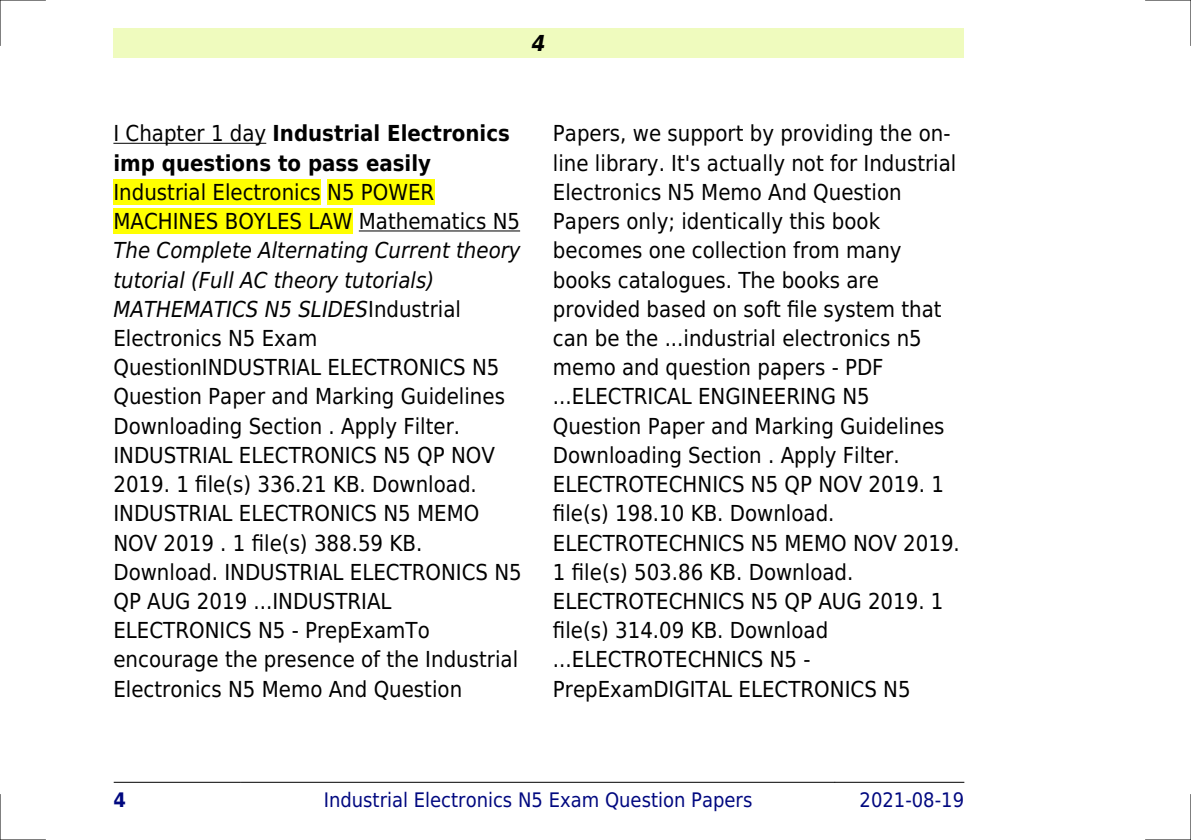
<style>
.page{position:relative;width:1191px;height:840px;background:#fff}
.page>*{position:absolute;margin:0;border:0;box-sizing:border-box;transform-origin:0 0}
.t1{font:22px/29.2px "DejaVu Sans Condensed";color:#000}
.t2{font:700 22px/29.2px "DejaVu Sans Condensed";color:#000}
.t3{font:italic 700 22px "DejaVu Sans Condensed";color:#000}
.t4{font:20px "DejaVu Sans Condensed";color:#000880}
.t5{font:700 20px "DejaVu Sans Condensed";color:#000880}
.s1{font-weight:400}
.s2{font-style:italic}
</style>
<div class="page">
<div style="left:113px;top:28px;width:851px;height:30px;background:#effbbe"></div>
<hr style="left:114px;top:781px;width:127px;height:1px;background:#000">
<hr style="left:241px;top:781px;width:593px;height:1px;background:#000">
<hr style="left:835px;top:781px;width:129px;height:1px;background:#000">
<hr style="left:113px;top:143px;width:153px;height:1px;background:#000">
<div style="left:113px;top:179px;width:208px;height:26px;background:#ff0"></div>
<div style="left:327px;top:179px;width:107px;height:26px;background:#ff0"></div>
<div style="left:113px;top:208px;width:239px;height:26px;background:#ff0"></div>
<hr style="left:359px;top:230px;width:161px;height:1px;background:#000">
<hr style="left:0;top:0;width:45px;height:1px;background:#000">
<hr style="left:1145px;top:0;width:46px;height:1px;background:#000">
<hr style="left:0;top:839px;width:45px;height:1px;background:#000">
<hr style="left:1145px;top:839px;width:46px;height:1px;background:#000">
<hr style="left:0;top:0;width:1px;height:45px;background:#000">
<hr style="left:0;top:794px;width:1px;height:45px;background:#000">
<hr style="left:1190px;top:0;width:1px;height:45px;background:#000">
<hr style="left:1190px;top:794px;width:1px;height:45px;background:#000">
<p class="t3" style="left:532px;top:30px;width:15px">4</p>
<p class="t2" style="left:113px;top:119px;width:398px"><span class="s1">I Chapter 1 day</span> Industrial Electronics imp questions to pass easily</p>
<p class="t1" style="left:113px;top:177px;width:408px">Industrial Electronics N5 POWER<br>MACHINES BOYLES LAW Mathematics N5</p>
<p class="t1" style="left:113px;top:236px;width:410px"><span class="s2">The Complete Alternating Current theory tutorial (Full AC theory tutorials)<br>MATHEMATICS N5 SLIDES</span>Industrial Electronics N5 Exam QuestionINDUSTRIAL ELECTRONICS N5<br>Question Paper and Marking Guidelines Downloading Section . Apply Filter.<br>INDUSTRIAL ELECTRONICS N5 QP NOV 2019. 1 file(s) 336.21 KB. Download.<br>INDUSTRIAL ELECTRONICS N5 MEMO NOV 2019 . 1 file(s) 388.59 KB.<br>Download. INDUSTRIAL ELECTRONICS N5<br>QP AUG 2019 ...INDUSTRIAL ELECTRONICS N5 - PrepExamTo encourage the presence of the Industrial Electronics N5 Memo And Question</p>
<p class="t1" style="left:553px;top:119px;width:408px">Papers, we support by providing the on&shy;line library. It's actually not for Industrial Electronics N5 Memo And Question Papers only; identically this book becomes one collection from many books catalogues. The books are provided based on soft file system that can be the ...industrial electronics n5 memo and question papers - PDF ...ELECTRICAL ENGINEERING N5<br>Question Paper and Marking Guidelines Downloading Section . Apply Filter.<br>ELECTROTECHNICS N5 QP NOV 2019. 1 file(s) 198.10 KB. Download.<br>ELECTROTECHNICS N5 MEMO NOV 2019.<br>1 file(s) 503.86 KB. Download.<br>ELECTROTECHNICS N5 QP AUG 2019. 1 file(s) 314.09 KB. Download ...ELECTROTECHNICS N5 - PrepExamDIGITAL ELECTRONICS N5</p>
<p class="t5" style="left:113px;top:787px;width:14px">4</p>
<p class="t4" style="left:324px;top:787px;width:430px">Industrial Electronics N5 Exam Question Papers</p>
<p class="t4" style="left:859px;top:787px;width:106px">2021-08-19</p>
</div>
